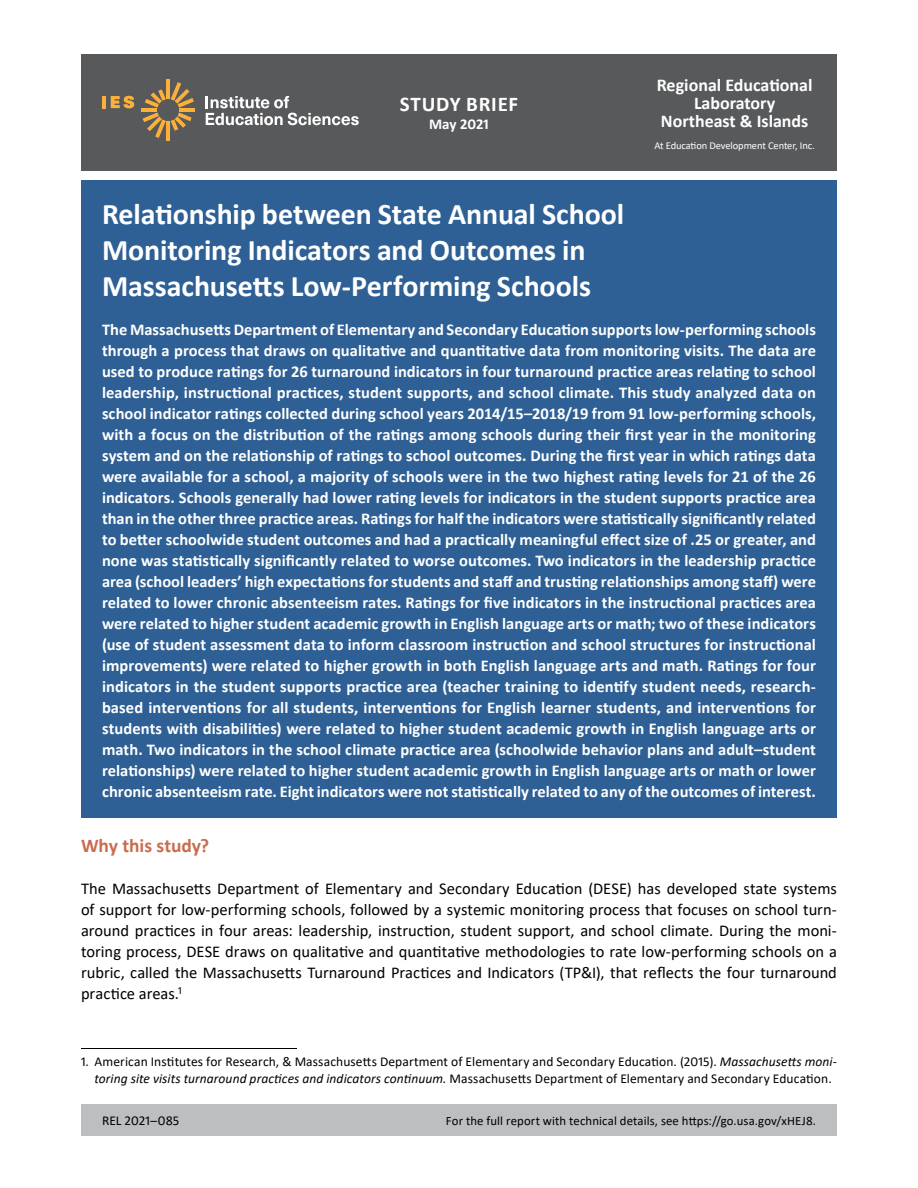
<style>
.page{position:relative;width:918px;height:1188px;background:#fff}
.page>*{position:absolute;margin:0;border:0;box-sizing:border-box;transform-origin:0 0}
.t1{font:700 30px/36px "Calibri";letter-spacing:-.005em;color:#fff}
.t2{font:700 21px "Calibri";letter-spacing:.035em;color:#fff}
.t3{font:700 19.5px "Calibri";color:#c96d4f}
.t4{font:700 18px/18.3px "Calibri";color:#fff;text-align:center}
.t5{font:700 16.5px/21px "Calibri";color:#fff;text-align:justify}
.t6{font:16.5px/21px "Calibri";color:#000;text-align:justify}
.t7{font:700 15px "Calibri";letter-spacing:-.005em;color:#fff}
.t8{font:13.5px/17.2px "Calibri";letter-spacing:.005em;color:#000}
.t9{font:12.75px "Calibri";letter-spacing:.01em;color:#000}
.t10{font:10.5px "Calibri";letter-spacing:-.01em;color:#fff}
.s1{font-style:italic}
</style>
<div class="page">
<div style="left:81px;top:1104px;width:756px;height:32px;background:#bcbec0"></div>
<hr style="left:81px;top:1048px;width:216px;height:1px;background:#000">
<div style="left:81px;top:54px;width:756px;height:117px;background:#58595b"></div>
<svg style="left:111px;top:96px;width:23px;height:12px"></svg>
<hr style="left:166px;top:80px;width:4px;height:19px;background:#fbb03b">
<hr style="left:141px;top:108px;width:16px;height:4px;background:#fbb03b">
<hr style="left:166px;top:121px;width:4px;height:19px;background:#fbb03b">
<hr style="left:179px;top:108px;width:16px;height:4px;background:#fbb03b">
<svg style="left:143px;top:82px;width:51px;height:56px"></svg>
<hr style="left:102px;top:96px;width:4px;height:12px;background:#fbb03b">
<svg style="left:206px;top:96px;width:153px;height:29px"></svg>
<div style="left:81px;top:180px;width:756px;height:638px;background:#2e6095"></div>
<p class="t2" style="left:400px;top:90px;width:120px">STUDY BRIEF</p>
<p class="t7" style="left:429px;top:114px;width:61px">May 2021</p>
<p class="t4" style="left:657px;top:75px;width:157px">Regional Educational<br>Laboratory<br>Northeast &amp; Islands</p>
<p class="t10" style="left:654px;top:138px;width:162px">At Education Development Center, Inc.</p>
<h1 class="t1" style="left:102px;top:195px;width:524px">Relationship between State Annual School<br>Monitoring Indicators and Outcomes in<br>Massachusetts Low-Performing Schools</h1>
<p class="t5" style="left:102px;top:318px;width:716px">The Massachusetts Department of Elementary and Secondary Education supports low-performing schools through a process that draws on qualitative and quantitative data from monitoring visits. The data are used to produce ratings for 26 turnaround indicators in four turnaround practice areas relating to school leadership, instructional practices, student supports, and school climate. This study analyzed data on school indicator ratings collected during school years 2014/15–2018/19 from 91 low-performing schools, with a focus on the distribution of the ratings among schools during their first year in the monitoring system and on the relationship of ratings to school outcomes. During the first year in which ratings data were available for a school, a majority of schools were in the two highest rating levels for 21 of the 26 indicators. Schools generally had lower rating levels for indicators in the student supports practice area than in the other three practice areas. Ratings for half the indicators were statistically significantly related to better schoolwide student outcomes and had a practically meaningful effect size of .25 or greater, and none was statistically significantly related to worse outcomes. Two indicators in the leadership practice area (school leaders’ high expectations for students and staff and trusting relationships among staff) were related to lower chronic absenteeism rates. Ratings for five indicators in the instructional practices area were related to higher student academic growth in English language arts or math; two of these indicators (use of student assessment data to inform classroom instruction and school structures for instructional improvements) were related to higher growth in both English language arts and math. Ratings for four indicators in the student supports practice area (teacher training to identify student needs, research&shy;based interventions for all students, interventions for English learner students, and interventions for students with disabilities) were related to higher student academic growth in English language arts or math. Two indicators in the school climate practice area (schoolwide behavior plans and adult–student relationships) were related to higher student academic growth in English language arts or math or lower chronic absenteeism rate. Eight indicators were not statistically related to any of the outcomes of interest.</p>
<h2 class="t3" style="left:81px;top:832px;width:130px">Why this study?</h2>
<p class="t6" style="left:81px;top:878px;width:757px">The Massachusetts Department of Elementary and Secondary Education (DESE) has developed state systems of support for low-performing schools, followed by a systemic monitoring process that focuses on school turn&shy;around practices in four areas: leadership, instruction, student support, and school climate. During the moni&shy;toring process, DESE draws on qualitative and quantitative methodologies to rate low-performing schools on a rubric, called the Massachusetts Turnaround Practices and Indicators (TP&amp;I), that reflects the four turnaround practice areas.<sup>1</sup></p>
<p class="t8" style="left:94px;top:1052px;width:744px;text-indent:-14px">1. American Institutes for Research, &amp; Massachusetts Department of Elementary and Secondary Education. (2015). <span class="s1">Massachusetts moni&shy;toring site visits turnaround practices and indicators continuum.</span> Massachusetts Department of Elementary and Secondary Education.</p>
<p class="t8" style="left:102px;top:1111px;width:79px">REL 2021–085</p>
<p class="t9" style="left:446px;top:1112px;width:372px">For the full report with technical details, see https://go.usa.gov/xHEJ8.</p>
</div>
